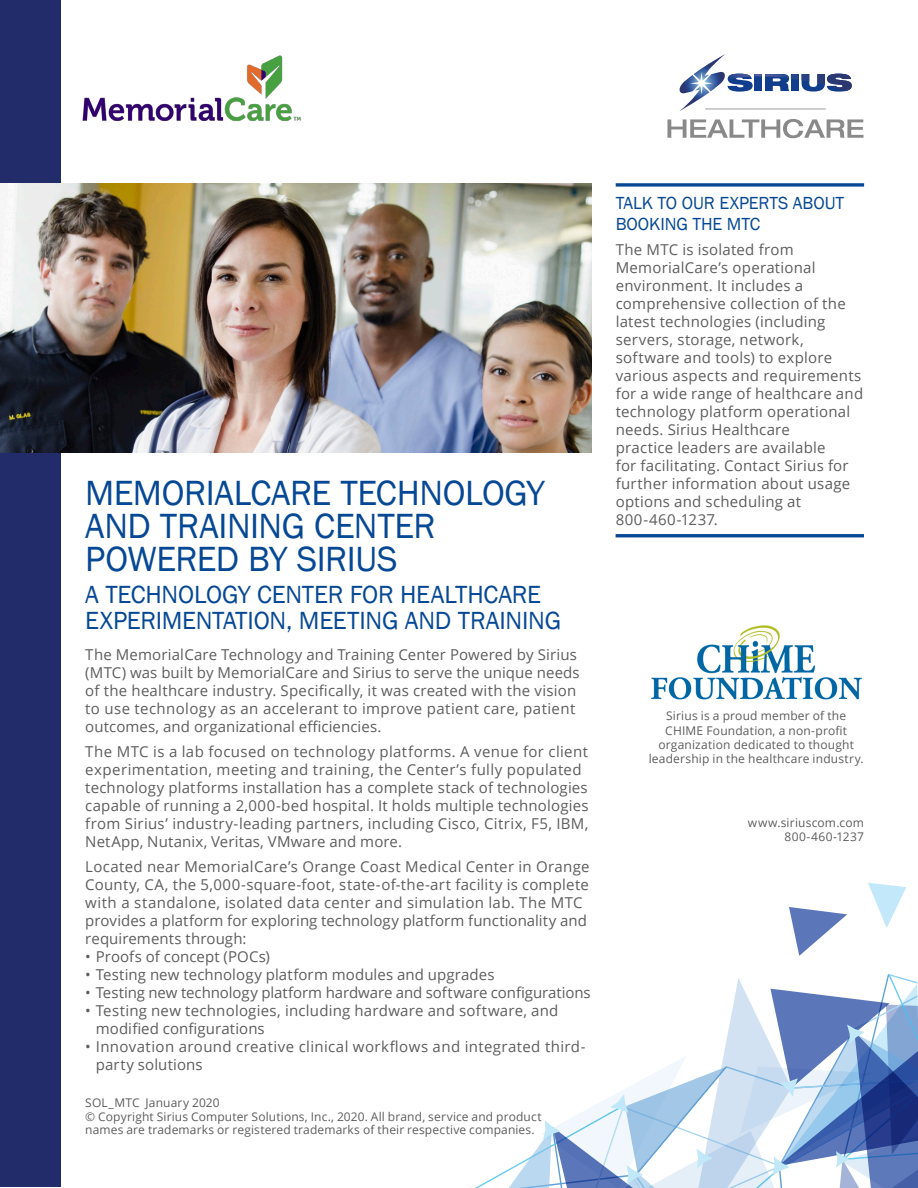
<style>
.page{position:relative;width:918px;height:1188px;background:#fff}
.page>*{position:absolute;margin:0;border:0;box-sizing:border-box;transform-origin:0 0}
.Collateral_headline{font:36px/33px "Franklin Gothic";letter-spacing:-.01em;color:#074895}
.Collateral_subhead{font:25.5px/25.5px "Franklin Gothic";letter-spacing:-.005em;color:#074895}
.Body_subhead{font:18px/21px "Franklin Gothic";letter-spacing:-.005em;color:#074895}
.Body_copy{font:15px/18px "Open Sans";letter-spacing:.015em;color:#5d5d5d}
.Bullet{font:15px/18px "Open Sans";letter-spacing:.01em;color:#5d5d5d}
.Legal_line{font:12px/13.5px "Open Sans";letter-spacing:.01em;color:#5d5d5d}
.Body_copy-2{font:12px/14.4px "Open Sans";letter-spacing:.015em;color:#5d5d5d;text-align:center}
.URL_and_phone{font:12px "Open Sans";letter-spacing:.015em;color:#5d5d5d}
</style>
<div class="page">
<div style="left:1px;top:1px;width:60px;height:1186px;background:#222c6a"></div>
<img style="left:82px;top:55px;width:219px;height:66px">
<img style="left:651px;top:625px;width:211px;height:74px">
<img style="left:1px;top:183px;width:590px;height:270px">
<svg style="left:789px;top:907px;width:58px;height:49px"></svg>
<svg style="left:868px;top:883px;width:38px;height:45px"></svg>
<svg style="left:470px;top:974px;width:448px;height:214px"></svg>
<hr style="left:616px;top:534px;width:248px;height:3px;background:#074895">
<svg style="left:616px;top:183px;width:248px;height:4px"></svg>
<svg style="left:667px;top:119px;width:197px;height:19px"></svg>
<svg style="left:679px;top:54px;width:173px;height:57px"></svg>
<p class="Collateral_headline" style="left:85px;top:477px;width:461px">MEMORIALCARE TECHNOLOGY<br>AND TRAINING CENTER<br>POWERED BY SIRIUS</p>
<p class="Collateral_subhead" style="left:85px;top:582px;width:477px">A TECHNOLOGY CENTER FOR HEALTHCARE<br>EXPERIMENTATION, MEETING AND TRAINING</p>
<p class="Body_copy" style="left:85px;top:645px;width:496px">The MemorialCare Technology and Training Center Powered by Sirius (MTC) was built by MemorialCare and Sirius to serve the unique needs of the healthcare industry. Specifically, it was created with the vision to use technology as an accelerant to improve patient care, patient outcomes, and organizational efficiencies.</p>
<p class="Body_copy" style="left:85px;top:742px;width:505px">The MTC is a lab focused on technology platforms. A venue for client experimentation, meeting and training, the Center’s fully populated technology platforms installation has a complete stack of technologies capable of running a 2,000-bed hospital. It holds multiple technologies from Sirius’ industry-leading partners, including Cisco, Citrix, F5, IBM, NetApp, Nutanix, Veritas, VMware and more.</p>
<p class="Body_copy" style="left:85px;top:857px;width:506px">Located near MemorialCare’s Orange Coast Medical Center in Orange County, CA, the 5,000-square-foot, state-of-the-art facility is complete with a standalone, isolated data center and simulation lab. The MTC provides a platform for exploring technology platform functionality and requirements through:</p>
<p class="Bullet" style="left:85px;top:947px;width:186px">• Proofs of concept (POCs)</p>
<p class="Bullet" style="left:85px;top:965px;width:411px">• Testing new technology platform modules and upgrades</p>
<p class="Bullet" style="left:85px;top:983px;width:507px">• Testing new technology platform hardware and software configurations</p>
<p class="Bullet" style="left:96px;top:1001px;width:464px;text-indent:-10px">• Testing new technologies, including hardware and software, and modified configurations</p>
<p class="Bullet" style="left:96px;top:1037px;width:491px;text-indent:-10px">• Innovation around creative clinical workflows and integrated third&shy;party solutions</p>
<p class="Legal_line" style="left:85px;top:1096px;width:458px">SOL_MTC January 2020<br>© Copyright Sirius Computer Solutions, Inc., 2020. All brand, service and product names are trademarks or registered trademarks of their respective companies.</p>
<p class="Body_subhead" style="left:616px;top:193px;width:230px">TALK TO OUR EXPERTS ABOUT<br>BOOKING THE MTC</p>
<p class="Body_copy" style="left:616px;top:240px;width:249px">The MTC is isolated from<br>MemorialCare’s operational environment. It includes a comprehensive collection of the latest technologies (including servers, storage, network, software and tools) to explore various aspects and requirements for a wide range of healthcare and technology platform operational needs. Sirius Healthcare<br>practice leaders are available<br>for facilitating. Contact Sirius for further information about usage options and scheduling at<br>800-460-1237.</p>
<p class="Body_copy-2" style="left:649px;top:708px;width:217px">Sirius is a proud member of the CHIME Foundation, a non-profit organization dedicated to thought leadership in the healthcare industry.</p>
<p class="URL_and_phone" style="left:748px;top:814px;width:118px">www.siriuscom.com</p>
<p class="URL_and_phone" style="left:785px;top:829px;width:81px">800-460-1237</p>
</div>
